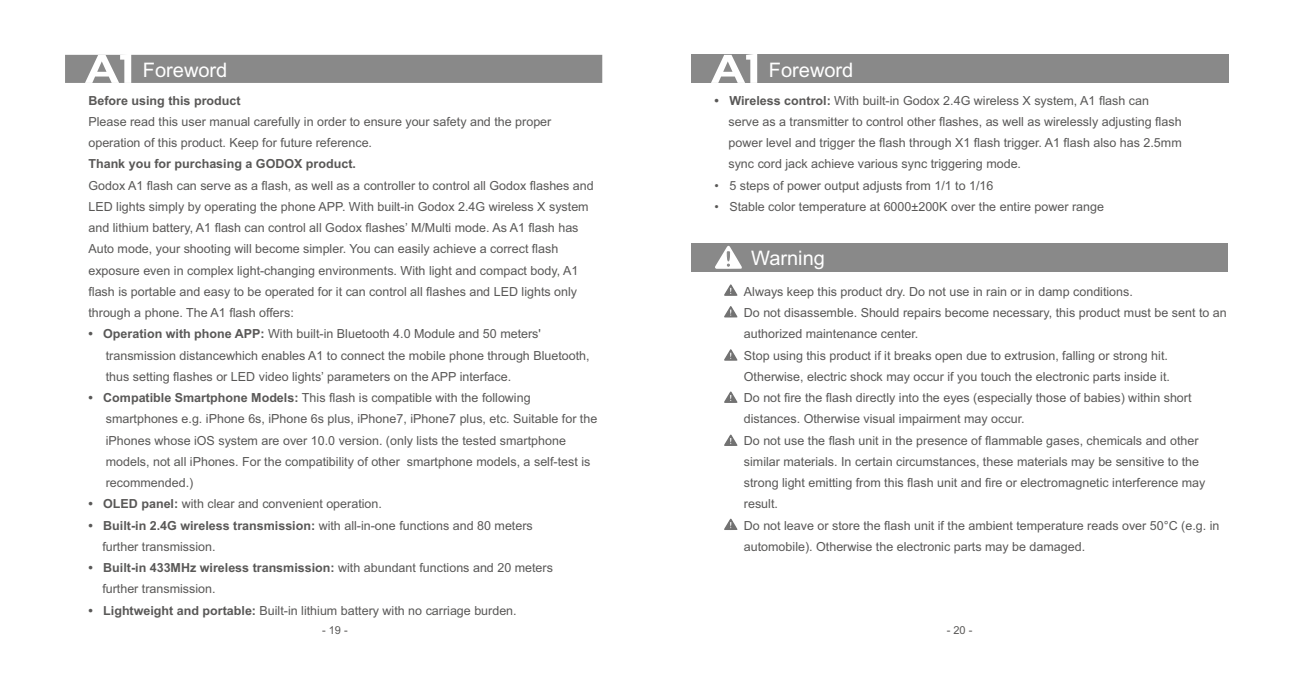
<style>
.page{position:relative;width:1293px;height:690px;background:#fff}
.page>*{position:absolute;margin:0;border:0;box-sizing:border-box;transform-origin:0 0}
.t1{font:20px "Arial Unicode MS";color:#fff}
.t2{font:20px "Arial";color:#fff}
.t3{font:12.5px/21.2px "Arial";color:#595857}
.t4{font:700 12.5px "Arial";color:#595857}
.t5{font:11px "Arial";color:#595857}
.s1{font-weight:700}
</style>
<div class="page">
<div style="left:65px;top:55px;width:537px;height:28px;background:#898989"></div>
<svg style="left:85px;top:54px;width:46px;height:29px"></svg>
<div style="left:691px;top:55px;width:537px;height:28px;background:#898989"></div>
<svg style="left:711px;top:54px;width:46px;height:29px"></svg>
<div style="left:691px;top:243px;width:536px;height:28px;background:#898989"></div>
<svg style="left:724px;top:284px;width:13px;height:12px"></svg>
<svg style="left:715px;top:245px;width:27px;height:24px"></svg>
<svg style="left:724px;top:306px;width:13px;height:11px"></svg>
<svg style="left:724px;top:349px;width:13px;height:12px"></svg>
<svg style="left:724px;top:391px;width:13px;height:12px"></svg>
<svg style="left:724px;top:434px;width:13px;height:12px"></svg>
<svg style="left:724px;top:518px;width:13px;height:12px"></svg>
<h1 class="t1" style="left:143px;top:62px;width:86px">Foreword</h1>
<h1 class="t1" style="left:768px;top:62px;width:86px">Foreword</h1>
<p class="t4" style="left:88px;top:95px;width:154px">Before using this product</p>
<p class="t3" style="left:88px;top:112px;width:464px">Please read this user manual carefully in order to ensure your safety and the proper operation of this product. Keep for future reference.</p>
<p class="t4" style="left:88px;top:159px;width:269px">Thank you for purchasing a GODOX product.</p>
<p class="t3" style="left:88px;top:176px;width:507px">Godox A1 flash can serve as a flash, as well as a controller to control all Godox flashes and LED lights simply by operating the phone APP. With built-in Godox 2.4G wireless X system and lithium battery, A1 flash can control all Godox flashes’ M/Multi mode. As A1 flash has Auto mode, your shooting will become simpler. You can easily achieve a correct flash exposure even in complex light-changing environments. With light and compact body, A1 flash is portable and easy to be operated for it can control all flashes and LED lights only through a phone. The A1 flash offers:</p>
<p class="t3" style="left:106px;top:324px;width:485px;text-indent:-17px"><span class="s1">• Operation with phone APP:</span> With built-in Bluetooth 4.0 Module and 50 meters' transmission distancewhich enables A1 to connect the mobile phone through Bluetooth, thus setting flashes or LED video lights’ parameters on the APP interface.</p>
<p class="t3" style="left:106px;top:388px;width:493px;text-indent:-17px"><span class="s1">• Compatible Smartphone Models:</span> This flash is compatible with the following smartphones e.g. iPhone 6s, iPhone 6s plus, iPhone7, iPhone7 plus, etc. Suitable for the iPhones whose iOS system are over 10.0 version. (only lists the tested smartphone models, not all iPhones. For the compatibility of other smartphone models, a self-test is recommended.)</p>
<p class="t3" style="left:88px;top:494px;width:295px"><span class="s1">• OLED panel:</span> with clear and convenient operation.</p>
<p class="t3" style="left:102px;top:516px;width:432px;text-indent:-14px"><span class="s1">• Built-in 2.4G wireless transmission:</span> with all-in-one functions and 80 meters further transmission.</p>
<p class="t3" style="left:102px;top:558px;width:452px;text-indent:-14px"><span class="s1">• Built-in 433MHz wireless transmission:</span> with abundant functions and 20 meters further transmission.</p>
<p class="t3" style="left:88px;top:601px;width:430px"><span class="s1">• Lightweight and portable:</span> Built-in lithium battery with no carriage burden.</p>
<p class="t3" style="left:728px;top:91px;width:455px;text-indent:-14px"><span class="s1">• Wireless control:</span> With built-in Godox 2.4G wireless X system, A1 flash can serve as a transmitter to control other flashes, as well as wirelessly adjusting flash power level and trigger the flash through X1 flash trigger. A1 flash also has 2.5mm sync cord jack achieve various sync triggering mode.</p>
<p class="t3" style="left:714px;top:176px;width:280px">• 5 steps of power output adjusts from 1/1 to 1/16</p>
<p class="t3" style="left:714px;top:197px;width:391px">• Stable color temperature at 6000±200K over the entire power range</p>
<h1 class="t2" style="left:751px;top:251px;width:75px">Warning</h1>
<p class="t3" style="left:743px;top:282px;width:484px">Always keep this product dry. Do not use in rain or in damp conditions.<br>Do not disassemble. Should repairs become necessary, this product must be sent to an authorized maintenance center.<br>Stop using this product if it breaks open due to extrusion, falling or strong hit.<br>Otherwise, electric shock may occur if you touch the electronic parts inside it.<br>Do not fire the flash directly into the eyes (especially those of babies) within short distances. Otherwise visual impairment may occur.<br>Do not use the flash unit in the presence of flammable gases, chemicals and other similar materials. In certain circumstances, these materials may be sensitive to the strong light emitting from this flash unit and fire or electromagnetic interference may result.<br>Do not leave or store the flash unit if the ambient temperature reads over 50°C (e.g. in automobile). Otherwise the electronic parts may be damaged.</p>
<p class="t5" style="left:322px;top:626px;width:27px">- 19 -</p>
<p class="t5" style="left:946px;top:626px;width:27px">- 20 -</p>
</div>
